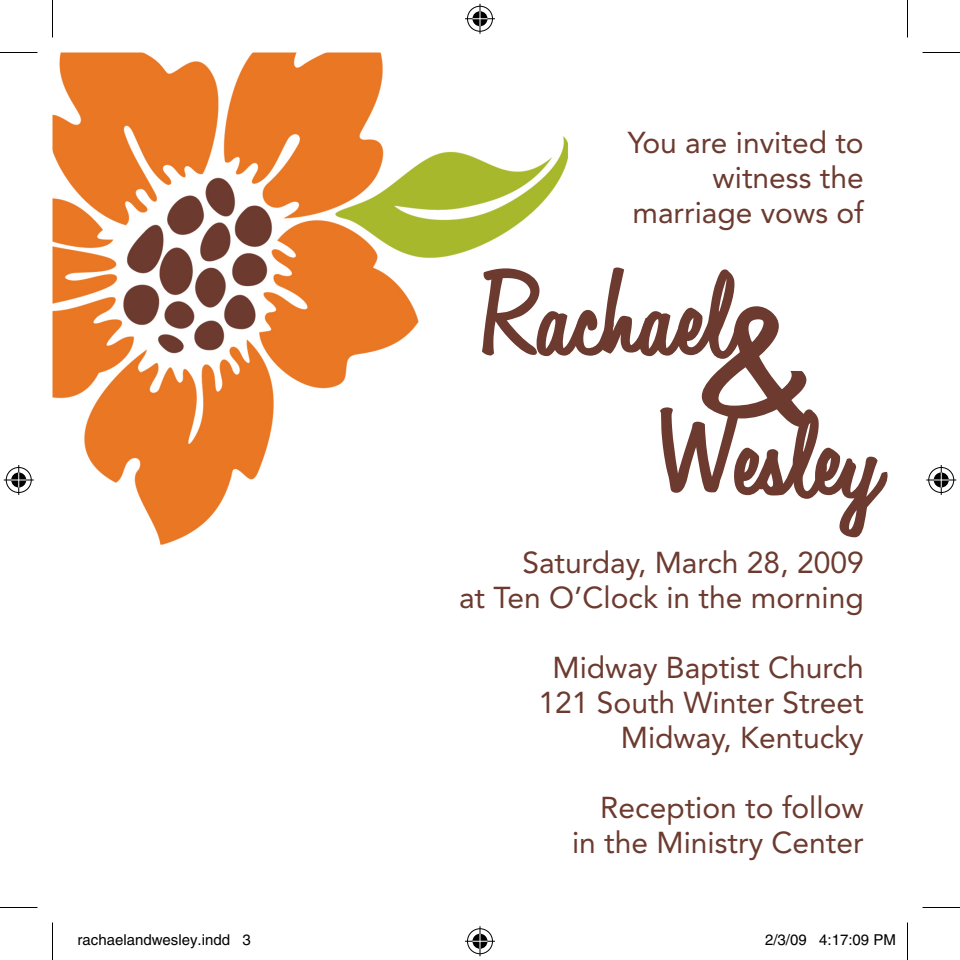
<style>
.page{position:relative;width:960px;height:960px;background:#fff}
.page>*{position:absolute;margin:0;border:0;box-sizing:border-box;transform-origin:0 0}
.t1{font:150px "Automobile";color:#6c3a2f}
.t2{font:90px "Automobile";color:#6c3a2f}
.t3{font:30px "Avenir";color:#6c3a2f}
.t4{font:15px "Helvetica";color:#000}
</style>
<div class="page">
<img style="left:52px;top:52px;width:517px;height:493px">
<hr style="left:0;top:52px;width:38px;height:1px;background:#000">
<hr style="left:922px;top:52px;width:38px;height:1px;background:#000">
<hr style="left:0;top:907px;width:38px;height:1px;background:#000">
<hr style="left:922px;top:907px;width:38px;height:1px;background:#000">
<hr style="left:52px;top:0;width:1px;height:38px;background:#000">
<hr style="left:52px;top:922px;width:1px;height:38px;background:#000">
<hr style="left:907px;top:0;width:1px;height:38px;background:#000">
<hr style="left:907px;top:922px;width:1px;height:38px;background:#000">
<div style="left:466px;top:5px;width:28px;height:28px;border:3px solid #fff;border-radius:50%"></div>
<hr style="left:465px;top:17px;width:30px;height:3px;background:#fff">
<svg style="left:478px;top:4px;width:4px;height:30px"></svg>
<div style="left:471px;top:10px;width:18px;height:18px;border:3px solid #fff;border-radius:50%"></div>
<div style="left:467px;top:6px;width:26px;height:26px;border:1px solid #000;border-radius:50%"></div>
<hr style="left:465px;top:18px;width:30px;height:1px;background:#000">
<hr style="left:480px;top:4px;width:1px;height:30px;background:#000">
<svg style="left:472px;top:11px;width:16px;height:15px"></svg>
<div style="left:466px;top:927px;width:28px;height:28px;border:3px solid #fff;border-radius:50%"></div>
<hr style="left:465px;top:940px;width:30px;height:3px;background:#fff">
<svg style="left:478px;top:926px;width:4px;height:30px"></svg>
<div style="left:471px;top:932px;width:18px;height:18px;border:3px solid #fff;border-radius:50%"></div>
<div style="left:467px;top:928px;width:26px;height:26px;border:1px solid #000;border-radius:50%"></div>
<hr style="left:465px;top:941px;width:30px;height:1px;background:#000">
<hr style="left:480px;top:926px;width:1px;height:30px;background:#000">
<svg style="left:472px;top:934px;width:16px;height:15px"></svg>
<div style="left:5px;top:466px;width:28px;height:28px;border:3px solid #fff;border-radius:50%"></div>
<svg style="left:4px;top:478px;width:30px;height:4px"></svg>
<hr style="left:17px;top:465px;width:3px;height:30px;background:#fff">
<div style="left:10px;top:471px;width:18px;height:18px;border:3px solid #fff;border-radius:50%"></div>
<div style="left:6px;top:467px;width:26px;height:26px;border:1px solid #000;border-radius:50%"></div>
<hr style="left:4px;top:480px;width:30px;height:1px;background:#000">
<hr style="left:18px;top:465px;width:1px;height:30px;background:#000">
<svg style="left:11px;top:472px;width:15px;height:16px"></svg>
<div style="left:927px;top:466px;width:28px;height:28px;border:3px solid #fff;border-radius:50%"></div>
<svg style="left:926px;top:478px;width:30px;height:4px"></svg>
<hr style="left:940px;top:465px;width:3px;height:30px;background:#fff">
<div style="left:932px;top:471px;width:18px;height:18px;border:3px solid #fff;border-radius:50%"></div>
<div style="left:928px;top:467px;width:26px;height:26px;border:1px solid #000;border-radius:50%"></div>
<hr style="left:926px;top:480px;width:30px;height:1px;background:#000">
<hr style="left:941px;top:465px;width:1px;height:30px;background:#000">
<svg style="left:934px;top:472px;width:15px;height:16px"></svg>
<div style="left:791px;top:935px;width:6px;height:10px;border:1px solid #fff;border-radius:50%"></div>
<div style="left:790px;top:934px;width:8px;height:12px;border:1px solid #fff;border-radius:50%"></div>
<div style="left:854px;top:935px;width:5px;height:10px;border:1px solid #fff;border-radius:50%"></div>
<div style="left:853px;top:934px;width:8px;height:12px;border:1px solid #fff;border-radius:50%"></div>
<p class="t3" style="left:628px;top:125px;width:237px">You are invited to</p>
<p class="t3" style="left:713px;top:160px;width:153px">witness the</p>
<p class="t3" style="left:632px;top:195px;width:233px">marriage vows of</p>
<p class="t2" style="left:476px;top:260px;width:257px">Rachael</p>
<p class="t1" style="left:709px;top:262px;width:92px">&amp;</p>
<p class="t2" style="left:656px;top:400px;width:228px">Wesley</p>
<p class="t3" style="left:522px;top:545px;width:343px">Saturday, March 28, 2009</p>
<p class="t3" style="left:459px;top:580px;width:406px">at Ten O’Clock in the morning</p>
<p class="t3" style="left:553px;top:650px;width:313px">Midway Baptist Church</p>
<p class="t3" style="left:539px;top:685px;width:327px">121 South Winter Street</p>
<p class="t3" style="left:621px;top:720px;width:244px">Midway, Kentucky</p>
<p class="t3" style="left:600px;top:790px;width:265px">Reception to follow</p>
<p class="t3" style="left:572px;top:825px;width:293px">in the Ministry Center</p>
<p class="t4" style="left:78px;top:931px;width:175px">rachaelandwesley.indd 3</p>
<p class="t4" style="left:765px;top:931px;width:132px">2/3/09 4:17:09 PM</p>
</div>
